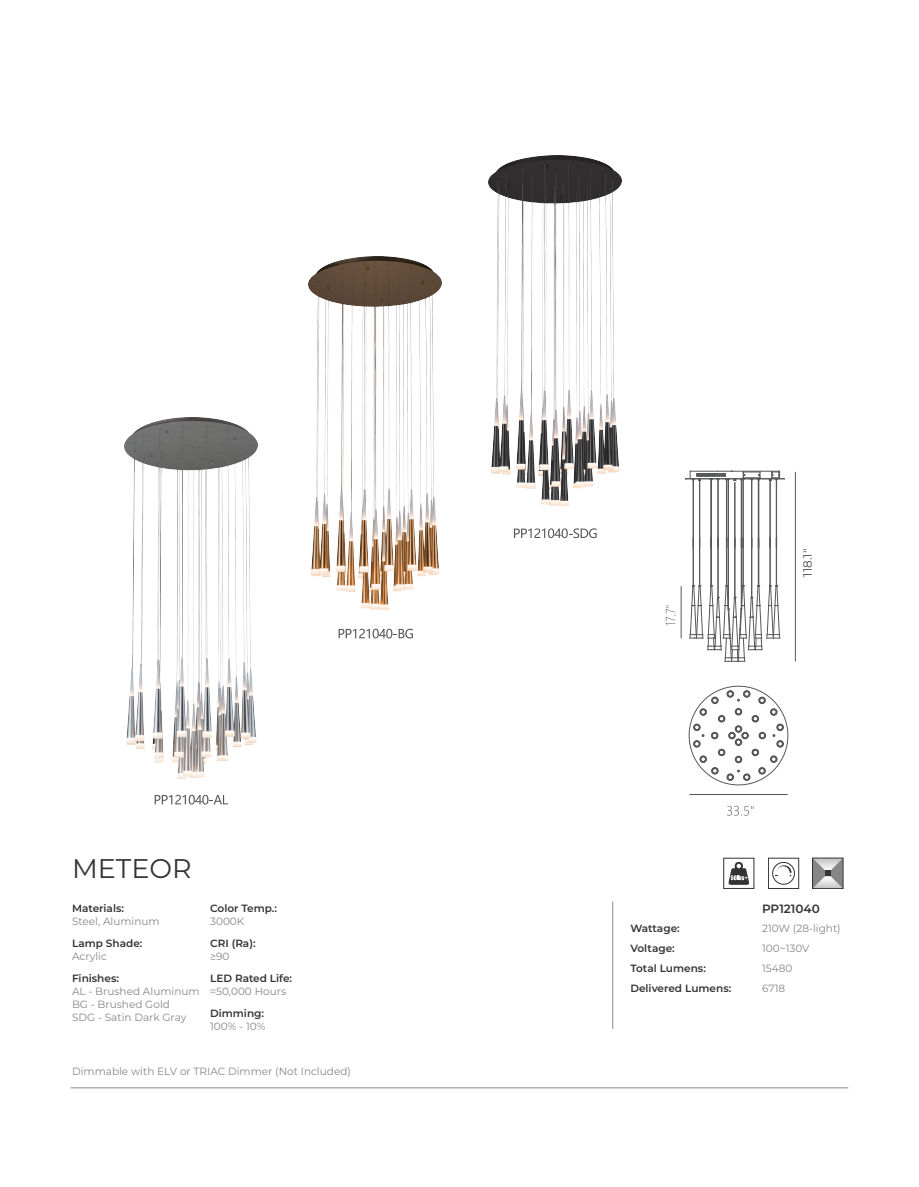
<style>
.page{position:relative;width:919px;height:1187px;background:#fff}
.page>*{position:absolute;margin:0;border:0;box-sizing:border-box;transform-origin:0 0}
.t1{font:27px "Montserrat";color:#333}
.t2{font:600 12px "Montserrat";color:#333}
.t3{font:12px "Montserrat";color:#464648}
.t4{font:10.5px/19.8px "Montserrat";color:#868686}
.t5{font:600 10.5px/19.8px "Montserrat";color:#333}
</style>
<div class="page">
<hr style="left:71px;top:1087px;width:777px;height:1px;background:#939598">
<img style="left:488px;top:155px;width:133px;height:350px">
<img style="left:309px;top:256px;width:133px;height:353px">
<img style="left:124px;top:417px;width:133px;height:361px">
<svg style="left:155px;top:794px;width:73px;height:10px"></svg>
<svg style="left:338px;top:628px;width:75px;height:10px"></svg>
<svg style="left:514px;top:528px;width:82px;height:10px"></svg>
<svg style="left:665px;top:605px;width:10px;height:20px"></svg>
<hr style="left:680px;top:586px;width:1px;height:52px;background:#57585a">
<hr style="left:795px;top:472px;width:1px;height:189px;background:#57585a">
<svg style="left:727px;top:805px;width:26px;height:10px"></svg>
<hr style="left:689px;top:794px;width:98px;height:1px;background:#57585a">
<svg style="left:688px;top:685px;width:100px;height:100px"></svg>
<hr style="left:740px;top:538px;width:1px;height:71px;background:#57585a">
<hr style="left:710px;top:538px;width:1px;height:47px;background:#57585a">
<hr style="left:742px;top:538px;width:1px;height:47px;background:#57585a">
<hr style="left:692px;top:538px;width:1px;height:47px;background:#57585a">
<hr style="left:727px;top:538px;width:1px;height:69px;background:#57585a">
<hr style="left:726px;top:538px;width:1px;height:47px;background:#57585a">
<hr style="left:743px;top:538px;width:1px;height:47px;background:#57585a">
<hr style="left:769px;top:538px;width:1px;height:47px;background:#57585a">
<hr style="left:734px;top:538px;width:1px;height:59px;background:#57585a">
<hr style="left:751px;top:538px;width:1px;height:59px;background:#57585a">
<hr style="left:758px;top:538px;width:1px;height:48px;background:#57585a">
<hr style="left:717px;top:538px;width:1px;height:59px;background:#57585a">
<hr style="left:776px;top:538px;width:1px;height:47px;background:#57585a">
<hr style="left:741px;top:538px;width:1px;height:69px;background:#57585a">
<hr style="left:728px;top:538px;width:1px;height:71px;background:#57585a">
<hr style="left:693px;top:538px;width:1px;height:47px;background:#57585a">
<hr style="left:699px;top:538px;width:1px;height:47px;background:#57585a">
<hr style="left:711px;top:538px;width:1px;height:47px;background:#57585a">
<hr style="left:741px;top:479px;width:1px;height:68px;background:#57585a">
<hr style="left:743px;top:479px;width:1px;height:68px;background:#57585a">
<hr style="left:685px;top:478px;width:99px;height:1px;background:#57585a">
<hr style="left:693px;top:479px;width:1px;height:68px;background:#57585a">
<hr style="left:711px;top:479px;width:1px;height:68px;background:#57585a">
<hr style="left:728px;top:479px;width:1px;height:68px;background:#57585a">
<hr style="left:726px;top:479px;width:1px;height:68px;background:#57585a">
<hr style="left:742px;top:479px;width:1px;height:68px;background:#57585a">
<hr style="left:758px;top:479px;width:1px;height:68px;background:#57585a">
<hr style="left:717px;top:471px;width:62px;height:1px;background:#57585a">
<hr style="left:769px;top:479px;width:1px;height:68px;background:#57585a">
<hr style="left:734px;top:482px;width:1px;height:65px;background:#57585a">
<hr style="left:751px;top:479px;width:1px;height:68px;background:#57585a">
<hr style="left:717px;top:479px;width:1px;height:68px;background:#57585a">
<hr style="left:776px;top:479px;width:1px;height:68px;background:#57585a">
<hr style="left:740px;top:479px;width:1px;height:68px;background:#57585a">
<hr style="left:727px;top:479px;width:1px;height:68px;background:#57585a">
<svg style="left:768px;top:471px;width:16px;height:10px"></svg>
<hr style="left:692px;top:479px;width:1px;height:68px;background:#57585a">
<hr style="left:699px;top:479px;width:1px;height:68px;background:#57585a">
<hr style="left:710px;top:479px;width:1px;height:68px;background:#57585a">
<svg style="left:685px;top:471px;width:75px;height:10px"></svg>
<svg style="left:689px;top:585px;width:91px;height:77px"></svg>
<hr style="left:612px;top:901px;width:1px;height:127px;background:#868686">
<svg style="left:814px;top:859px;width:27px;height:27px"></svg>
<div style="left:812px;top:857px;width:31px;height:31px;border:1px solid #333"></div>
<svg style="left:775px;top:865px;width:16px;height:11px"></svg>
<div style="left:772px;top:862px;width:22px;height:22px;border:1px solid #333;border-radius:50%"></div>
<div style="left:768px;top:857px;width:31px;height:31px;border:1px solid #333"></div>
<div style="left:723px;top:857px;width:31px;height:31px;border:1px solid #323333"></div>
<svg style="left:728px;top:861px;width:21px;height:23px"></svg>
<h1 class="t1" style="left:72px;top:849px;width:121px">METEOR</h1>
<p class="t5" style="left:72px;top:897px;width:53px">Materials:</p>
<p class="t4" style="left:72px;top:911px;width:89px">Steel, Aluminum</p>
<p class="t5" style="left:72px;top:932px;width:72px">Lamp Shade:</p>
<p class="t4" style="left:72px;top:946px;width:37px">Acrylic</p>
<p class="t5" style="left:72px;top:967px;width:48px">Finishes:</p>
<p class="t4" style="left:72px;top:984px;width:129px;line-height:12.6px">AL - Brushed Aluminum<br>BG - Brushed Gold<br>SDG - Satin Dark Gray</p>
<p class="t5" style="left:210px;top:897px;width:68px">Color Temp.:</p>
<p class="t5" style="left:210px;top:932px;width:47px">CRI (Ra):</p>
<p class="t5" style="left:210px;top:967px;width:84px">LED Rated Life:</p>
<p class="t5" style="left:210px;top:1002px;width:55px">Dimming:</p>
<p class="t4" style="left:210px;top:911px;width:36px">3000K</p>
<p class="t4" style="left:210px;top:946px;width:21px">≥90</p>
<p class="t4" style="left:210px;top:981px;width:78px">≈50,000 Hours</p>
<p class="t4" style="left:210px;top:1016px;width:57px">100% - 10%</p>
<p class="t4" style="left:72px;top:1061px;width:280px">Dimmable with ELV or TRIAC Dimmer (Not Included)</p>
<p class="t3" style="left:799px;top:576px;width:29px;rotate:-90deg">118.1"</p>
<p class="t5" style="left:630px;top:918px;width:102px">Wattage:<br>Voltage:<br>Total Lumens:<br>Delivered Lumens:</p>
<p class="t2" style="left:762px;top:900px;width:59px">PP121040</p>
<p class="t4" style="left:762px;top:918px;width:80px">210W (28-light)<br>100~130V<br>15480<br>6718</p>
</div>
